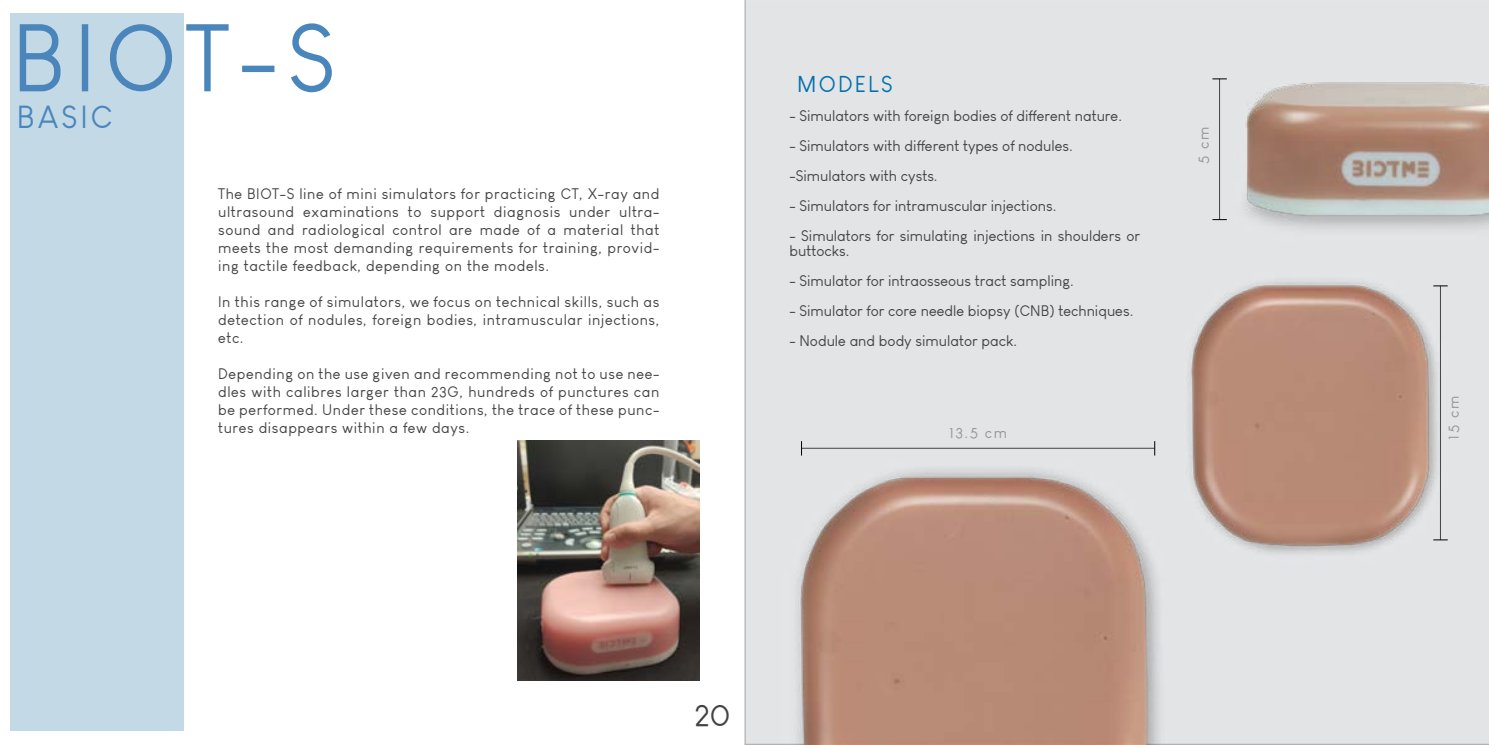
<style>
.page{position:relative;width:1489px;height:745px;background:#fff}
.page>*{position:absolute;margin:0;border:0;box-sizing:border-box;transform-origin:0 0}
.t1{font:93.75px "Louis George Cafe";color:#4a86bc}
.t2{font:31.25px "Louis George Cafe";letter-spacing:.1em;color:#4a86bc}
.t3{font:31.25px "Louis George Cafe";color:#434345}
.t4{font:22.5px "Louis George Cafe";letter-spacing:.1em;color:#0070af}
.t5{font:15px/18px "Louis George Cafe";color:#434345;text-align:justify}
.t6{font:15px "Louis George Cafe";letter-spacing:.1em;color:#939598}
</style>
<div class="page">
<div style="left:11px;top:14px;width:173px;height:716px;background:#c3dae6"></div>
<img style="left:744px;top:3px;width:744px;height:741px">
<img style="left:517px;top:440px;width:182px;height:239px">
<hr style="left:801px;top:447px;width:353px;height:1px;background:#434345">
<svg style="left:801px;top:441px;width:1px;height:14px"></svg>
<svg style="left:1154px;top:441px;width:1px;height:14px"></svg>
<hr style="left:1439px;top:286px;width:1px;height:253px;background:#434345">
<svg style="left:1433px;top:539px;width:14px;height:1px"></svg>
<svg style="left:1433px;top:285px;width:14px;height:1px"></svg>
<hr style="left:1219px;top:79px;width:1px;height:140px;background:#434345">
<svg style="left:1212px;top:219px;width:14px;height:1px"></svg>
<svg style="left:1212px;top:78px;width:14px;height:1px"></svg>
<h1 class="t1" style="left:12px;top:3px;width:325px">BIOT-S</h1>
<h2 class="t2" style="left:17px;top:98px;width:97px">BASIC</h2>
<p class="t5" style="left:218px;top:184px;width:443px">The BIOT-S line of mini simulators for practicing CT, X-ray and ultrasound examinations to support diagnosis under ultra&shy;sound and radiological control are made of a material that meets the most demanding requirements for training, provid&shy;ing tactile feedback, depending on the models.</p>
<p class="t5" style="left:218px;top:292px;width:443px">In this range of simulators, we focus on technical skills, such as detection of nodules, foreign bodies, intramuscular injections, etc.</p>
<p class="t5" style="left:218px;top:364px;width:443px">Depending on the use given and recommending not to use nee&shy;dles with calibres larger than 23G, hundreds of punctures can be performed. Under these conditions, the trace of these punc&shy;tures disappears within a few days.</p>
<h3 class="t4" style="left:797px;top:71px;width:97px">MODELS</h3>
<p class="t5" style="left:789px;top:106px;width:334px">- Simulators with foreign bodies of different nature.</p>
<p class="t5" style="left:789px;top:130px;width:285px;line-height:30px">- Simulators with different types of nodules. -Simulators with cysts.</p>
<p class="t5" style="left:789px;top:196px;width:268px">- Simulators for intramuscular injections.</p>
<p class="t5" style="left:789px;top:228px;width:352px;line-height:15px">- Simulators for simulating injections in shoulders or buttocks.</p>
<p class="t5" style="left:789px;top:271px;width:286px">- Simulator for intraosseous tract sampling.</p>
<p class="t5" style="left:789px;top:301px;width:345px">- Simulator for core needle biopsy (CNB) techniques.</p>
<p class="t5" style="left:789px;top:331px;width:229px">- Nodule and body simulator pack.</p>
<p class="t6" style="left:949px;top:423px;width:59px">13.5 cm</p>
<p class="t6" style="left:1194px;top:164px;width:39px;rotate:-90deg">5 cm</p>
<h2 class="t3" style="left:694px;top:696px;width:37px">20</h2>
<p class="t6" style="left:1444px;top:439px;width:45px;rotate:-90deg">15 cm</p>
</div>
